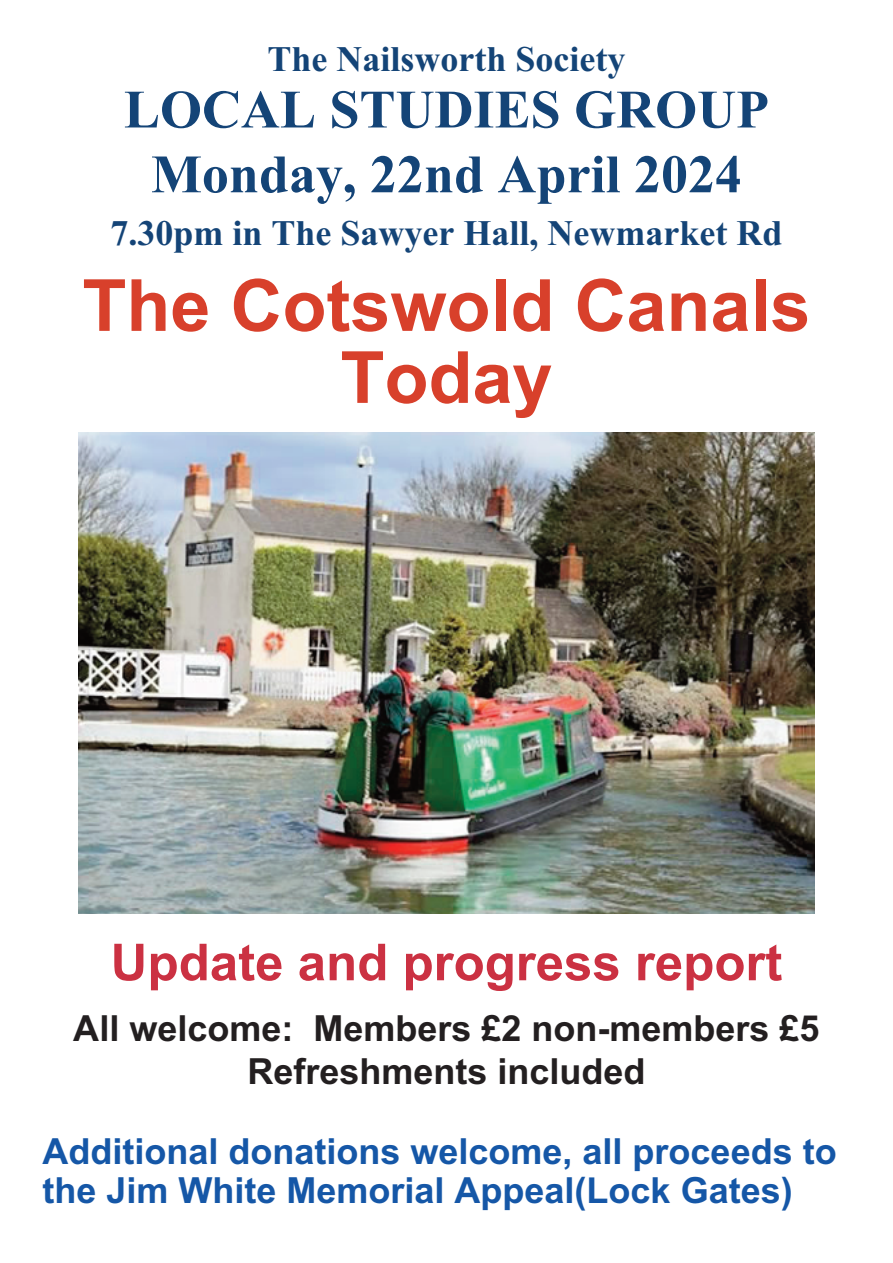
<style>
.page{position:relative;width:893px;height:1263px;background:#fff}
.page>*{position:absolute;margin:0;border:0;box-sizing:border-box;transform-origin:0 0}
.t1{font:700 72px/72px "Arial";color:#d8402b;text-align:center}
.t2{font:700 54px/64.8px "Times New Roman";color:#144477;text-align:center}
.t3{font:700 51px "Arial";color:#cb3142}
.t4{font:700 36px/39px "Arial";color:#1557a7}
.t5{font:700 36px "Times New Roman";color:#144477}
.t6{font:700 36px/43.2px "Arial";color:#231f20;text-align:center}
</style>
<div class="page">
<img style="left:78px;top:433px;width:737px;height:480px">
<p class="t5" style="left:267px;top:37px;width:359px">The Nailsworth Society</p>
<h2 class="t2" style="left:124px;top:76px;width:647px">LOCAL STUDIES GROUP<br>Monday, 22nd April 2024</h2>
<p class="t5" style="left:110px;top:211px;width:673px">7.30pm in The Sawyer Hall, Newmarket Rd</p>
<h1 class="t1" style="left:82px;top:270px;width:730px">The Cotswold Canals<br>Today</h1>
<h3 class="t3" style="left:111px;top:933px;width:673px">Update and progress report</h3>
<p class="t6" style="left:73px;top:1007px;width:748px">All welcome: Members £2 non-members £5<br>Refreshments included</p>
<p class="t4" style="left:43px;top:1132px;width:796px">Additional donations welcome, all proceeds to the Jim White Memorial Appeal(Lock Gates)</p>
</div>
